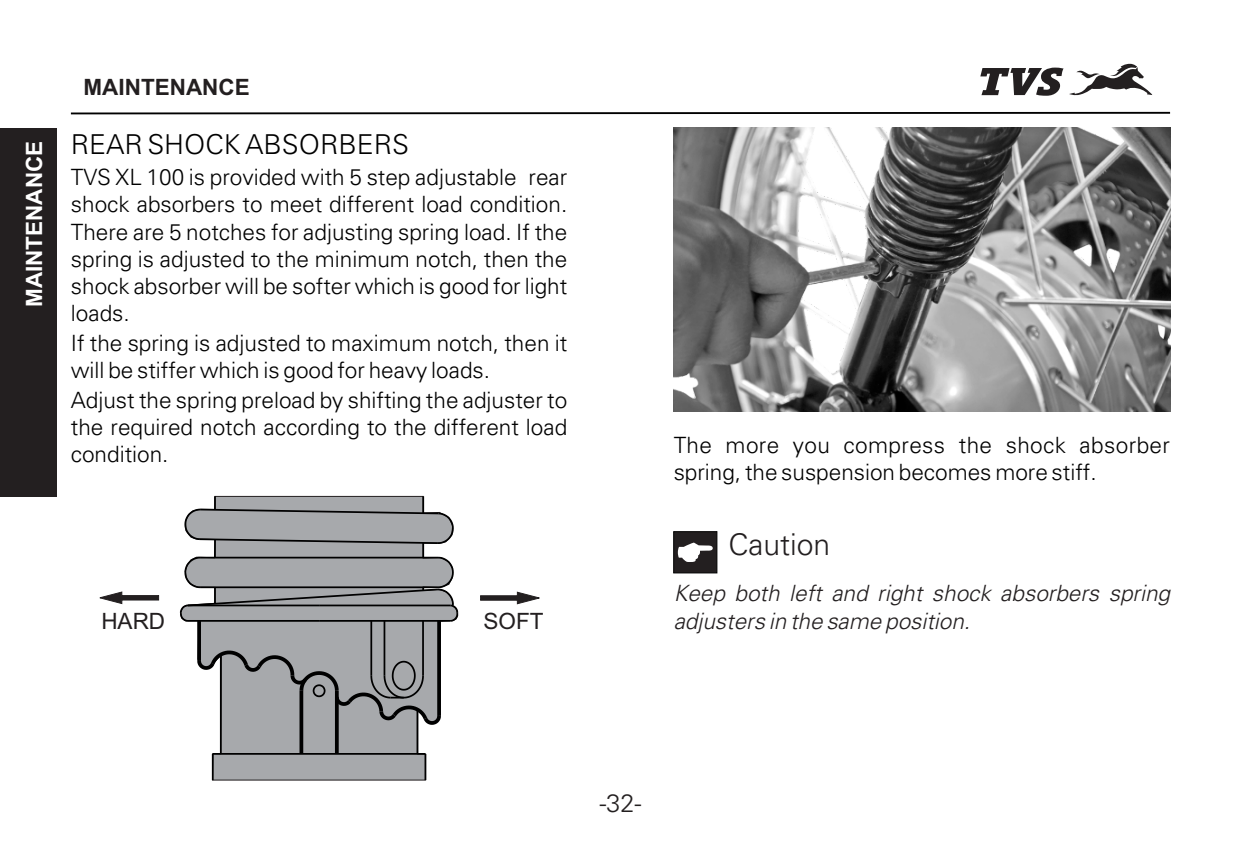
<style>
.page{position:relative;width:1241px;height:851px;background:#fff}
.page>*{position:absolute;margin:0;border:0;box-sizing:border-box;transform-origin:0 0}
.t1{font:300 30px "Univers";color:#231f20}
.t2{font:300 27.5px "Univers";color:#000}
.t3{font:300 25px "Univers";color:#231f20}
.t4{font:300 22.5px/27.2px "Univers";color:#000;text-align:justify}
.t5{font:italic 300 22.5px/27.2px "Univers";color:#231f20}
.t6{font:22.5px "Arial";color:#231f20}
.t7{font:22.5px "Arial";color:#fff}
</style>
<div class="page">
<svg style="left:673px;top:531px;width:44px;height:42px"></svg>
<img style="left:673px;top:128px;width:496px;height:283px">
<svg style="left:980px;top:64px;width:172px;height:32px"></svg>
<hr style="left:71px;top:112px;width:1098px;height:2px;background:#000">
<svg style="left:201px;top:622px;width:236px;height:158px;background:#abadb0"></svg>
<svg style="left:299px;top:726px;width:4px;height:26px"></svg>
<hr style="left:213px;top:752px;width:212px;height:2px;background:#000">
<svg style="left:212px;top:753px;width:1px;height:27px"></svg>
<hr style="left:424px;top:753px;width:2px;height:27px;background:#000">
<hr style="left:416px;top:709px;width:2px;height:44px;background:#000">
<svg style="left:437px;top:622px;width:4px;height:26px"></svg>
<svg style="left:197px;top:622px;width:4px;height:26px"></svg>
<hr style="left:335px;top:691px;width:3px;height:62px;background:#000">
<hr style="left:220px;top:654px;width:2px;height:99px;background:#000">
<svg style="left:179px;top:496px;width:280px;height:126px;background:#9fa1a3"></svg>
<hr style="left:422px;top:620px;width:2px;height:55px;background:#000">
<hr style="left:383px;top:620px;width:2px;height:55px;background:#000">
<hr style="left:370px;top:620px;width:2px;height:55px;background:#000">
<svg style="left:197px;top:648px;width:244px;height:78px;background:#98999c"></svg>
<svg style="left:99px;top:591px;width:60px;height:13px"></svg>
<svg style="left:480px;top:591px;width:60px;height:13px"></svg>
<div style="left:0;top:128px;width:57px;height:368px;background:#231f20"></div>
<p class="t7" style="left:26px;top:307px;width:168px;rotate:-90deg">MAINTENANCE</p>
<p class="t6" style="left:83px;top:79px;width:168px">MAINTENANCE</p>
<p class="t2" style="left:71px;top:134px;width:339px">REAR SHOCK ABSORBERS</p>
<p class="t4" style="left:71px;top:166px;width:498px">TVS XL 100 is provided with 5 step adjustable rear shock absorbers to meet different load condition.<br>There are 5 notches for adjusting spring load. If the spring is adjusted to the minimum notch, then the shock absorber will be softer which is good for light loads.</p>
<p class="t4" style="left:71px;top:331px;width:498px">If the spring is adjusted to maximum notch, then it will be stiffer which is good for heavy loads.</p>
<p class="t4" style="left:71px;top:388px;width:498px">Adjust the spring preload by shifting the adjuster to the required notch according to the different load condition.</p>
<p class="t6" style="left:101px;top:612px;width:65px">HARD</p>
<p class="t6" style="left:483px;top:612px;width:62px">SOFT</p>
<p class="t4" style="left:673px;top:433px;width:498px">The more you compress the shock absorber spring, the suspension becomes more stiff.</p>
<h1 class="t1" style="left:728px;top:533px;width:103px">Caution</h1>
<p class="t5" style="left:673px;top:581px;width:498px">Keep both left and right shock absorbers spring adjusters in the same position.</p>
<p class="t3" style="left:599px;top:793px;width:43px">-32-</p>
</div>
